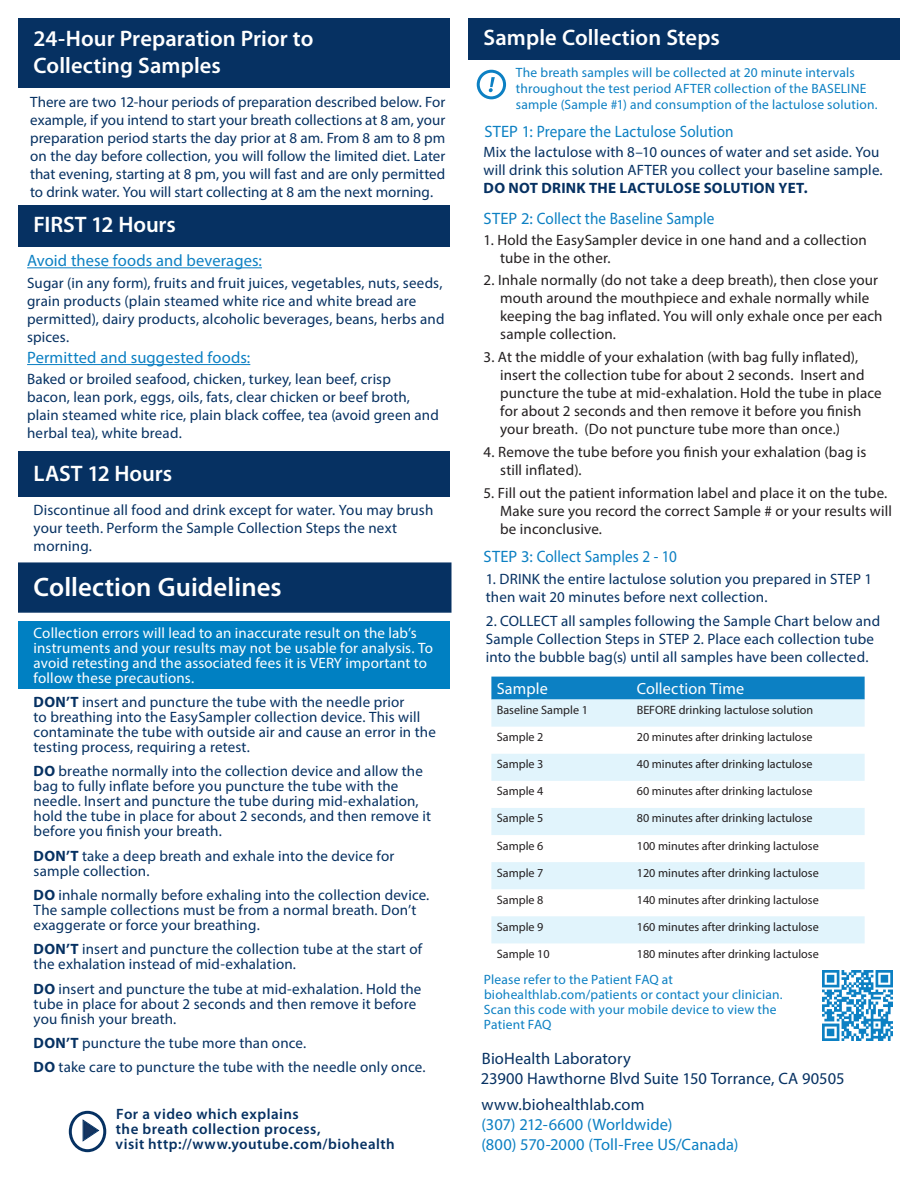
<style>
.page{position:relative;width:918px;height:1188px;background:#fff}
.page>*{position:absolute;margin:0;border:0;box-sizing:border-box;transform-origin:0 0}
.t1{font:600 26.85px "Myriad Pro";color:#fff}
.t2{font:600 22.5px/27px "Myriad Pro";color:#fff}
.t3{font:16.5px "Myriad Pro";letter-spacing:.01em;color:#0c80c3}
.t4{font:16.5px/26px "Myriad Pro";letter-spacing:.005em;color:#063162}
.t5{font:16.2px "Myriad Pro";letter-spacing:.01em;color:#fff}
.t6{font:15px/18px "Myriad Pro";letter-spacing:.01em;color:#063162}
.t7{font:15px/18px "Myriad Pro";letter-spacing:.01em;color:#231f20}
.t8{font:15px/15px "Myriad Pro";letter-spacing:.01em;color:#fff}
.t9{font:600 15px/15px "Myriad Pro";letter-spacing:.03em;color:#063162}
.t10{font:13.5px/16.2px "Myriad Pro";letter-spacing:.015em;color:#0c80c3}
.t11{font:12.15px "Myriad Pro";color:#231f20}
.s1{font-weight:700}
</style>
<div class="page">
<div style="left:18px;top:621px;width:432px;height:67px;background:#0080c2"></div>
<div style="left:18px;top:562px;width:434px;height:51px;background:#063162;border:2px solid #063162"></div>
<div style="left:468px;top:18px;width:432px;height:41px;background:#063162"></div>
<svg style="left:478px;top:71px;width:27px;height:27px"></svg>
<div style="left:477px;top:70px;width:29px;height:29px;border:3px solid #0c80c3;border-radius:50%"></div>
<svg style="left:489px;top:77px;width:6px;height:15px"></svg>
<img style="left:823px;top:971px;width:70px;height:70px">
<div style="left:491px;top:677px;width:374px;height:23px;background:#0c80c3"></div>
<svg style="left:491px;top:700px;width:374px;height:243px;fill:#e1f4fc"></svg>
<div style="left:18px;top:18px;width:432px;height:69px;background:#063162"></div>
<div style="left:18px;top:205px;width:432px;height:41px;background:#063162"></div>
<div style="left:18px;top:451px;width:432px;height:45px;background:#063162"></div>
<svg style="left:70px;top:1112px;width:35px;height:39px"></svg>
<div style="left:69px;top:1111px;width:37px;height:41px;border:3px solid #063162;border-radius:50%"></div>
<svg style="left:82px;top:1119px;width:18px;height:23px"></svg>
<hr style="left:27px;top:267px;width:235px;height:1px;background:#0c80c3">
<hr style="left:27px;top:364px;width:223px;height:1px;background:#0c80c3">
<p class="t2" style="left:34px;top:25px;width:281px">24-Hour Preparation Prior to<br>Collecting Samples</p>
<p class="t6" style="left:30px;top:92px;width:417px;text-align:justify">There are two 12-hour periods of preparation described below. For example, if you intend to start your breath collections at 8 am, your preparation period starts the day prior at 8 am. From 8 am to 8 pm on the day before collection, you will follow the limited diet. Later that evening, starting at 8 pm, you will fast and are only permitted to drink water. You will start collecting at 8 am the next morning.</p>
<p class="t2" style="left:34px;top:212px;width:144px">FIRST 12 Hours</p>
<p class="t3" style="left:27px;top:250px;width:236px">Avoid these foods and beverages:</p>
<p class="t6" style="left:27px;top:273px;width:419px">Sugar (in any form), fruits and fruit juices, vegetables, nuts, seeds, grain products (plain steamed white rice and white bread are permitted), dairy products, alcoholic beverages, beans, herbs and spices.</p>
<p class="t3" style="left:27px;top:347px;width:225px">Permitted and suggested foods:</p>
<p class="t6" style="left:27px;top:370px;width:413px">Baked or broiled seafood, chicken, turkey, lean beef, crisp<br>bacon, lean pork, eggs, oils, fats, clear chicken or beef broth, plain steamed white rice, plain black coffee, tea (avoid green and herbal tea), white bread.</p>
<p class="t2" style="left:34px;top:460px;width:140px">LAST 12 Hours</p>
<p class="t6" style="left:34px;top:501px;width:401px">Discontinue all food and drink except for water. You may brush your teeth. Perform the Sample Collection Steps the next morning.</p>
<p class="t1" style="left:34px;top:572px;width:250px">Collection Guidelines</p>
<p class="t8" style="left:34px;top:625px;width:401px">Collection errors will lead to an inaccurate result on the lab’s instruments and your results may not be usable for analysis. To avoid retesting and the associated fees it is VERY important to follow these precautions.</p>
<p class="t6" style="left:34px;top:694px;width:404px;line-height:15px"><span class="s1">DON’T</span> insert and puncture the tube with the needle prior<br>to breathing into the EasySampler collection device. This will contaminate the tube with outside air and cause an error in the testing process, requiring a retest.</p>
<p class="t6" style="left:34px;top:764px;width:399px;line-height:15px"><span class="s1">DO</span> breathe normally into the collection device and allow the bag to fully inflate before you puncture the tube with the needle. Insert and puncture the tube during mid-exhalation, hold the tube in place for about 2 seconds, and then remove it before you finish your breath.</p>
<p class="t6" style="left:34px;top:848px;width:362px;line-height:15px"><span class="s1">DON’T</span> take a deep breath and exhale into the device for sample collection.</p>
<p class="t6" style="left:34px;top:887px;width:397px;line-height:15px"><span class="s1">DO</span> inhale normally before exhaling into the collection device.<br>The sample collections must be from a normal breath. Don’t exaggerate or force your breathing.</p>
<p class="t6" style="left:34px;top:942px;width:390px;line-height:15px"><span class="s1">DON’T</span> insert and puncture the collection tube at the start of the exhalation instead of mid-exhalation.</p>
<p class="t6" style="left:34px;top:981px;width:389px;line-height:15px"><span class="s1">DO</span> insert and puncture the tube at mid-exhalation. Hold the tube in place for about 2 seconds and then remove it before you finish your breath.</p>
<p class="t6" style="left:34px;top:1034px;width:274px"><span class="s1">DON’T</span> puncture the tube more than once.</p>
<p class="t6" style="left:34px;top:1058px;width:393px"><span class="s1">DO</span> take care to puncture the tube with the needle only once.</p>
<p class="t9" style="left:116px;top:1106px;width:281px">For a video which explains<br>the breath collection process,<br>visit http://www.youtube.com/biohealth</p>
<p class="t2" style="left:484px;top:25px;width:238px">Sample Collection Steps</p>
<p class="t10" style="left:516px;top:64px;width:363px">The breath samples will be collected at 20 minute intervals throughout the test period AFTER collection of the BASELINE sample (Sample #1) and consumption of the lactulose solution.</p>
<p class="t3" style="left:484px;top:121px;width:251px">STEP 1: Prepare the Lactulose Solution</p>
<p class="t6" style="left:484px;top:143px;width:401px">Mix the lactulose with 8–10 ounces of water and set aside. You will drink this solution AFTER you collect your baseline sample.<br><span class="s1">DO NOT DRINK THE LACTULOSE SOLUTION YET.</span></p>
<p class="t3" style="left:484px;top:208px;width:232px">STEP 2: Collect the Baseline Sample</p>
<p class="t7" style="left:500px;top:230px;width:368px;text-indent:-16px">1. Hold the EasySampler device in one hand and a collection tube in the other.</p>
<p class="t7" style="left:500px;top:271px;width:384px;text-indent:-16px">2. Inhale normally (do not take a deep breath), then close your mouth around the mouthpiece and exhale normally while keeping the bag inflated. You will only exhale once per each sample collection.</p>
<p class="t7" style="left:500px;top:348px;width:383px;text-indent:-16px">3. At the middle of your exhalation (with bag fully inflated), insert the collection tube for about 2 seconds. Insert and puncture the tube at mid-exhalation. Hold the tube in place for about 2 seconds and then remove it before you finish your breath. (Do not puncture tube more than once.)</p>
<p class="t7" style="left:500px;top:443px;width:368px;text-indent:-16px">4. Remove the tube before you finish your exhalation (bag is still inflated).</p>
<p class="t7" style="left:500px;top:484px;width:393px;text-indent:-16px">5. Fill out the patient information label and place it on the tube.<br>Make sure you record the correct Sample # or your results will be inconclusive.</p>
<p class="t3" style="left:484px;top:546px;width:195px">STEP 3: Collect Samples 2 - 10</p>
<p class="t6" style="left:486px;top:569px;width:388px">1. DRINK the entire lactulose solution you prepared in STEP 1 then wait 20 minutes before next collection.</p>
<p class="t6" style="left:486px;top:611px;width:396px">2. COLLECT all samples following the Sample Chart below and<br>Sample Collection Steps in STEP 2. Place each collection tube into the bubble bag(s) until all samples have been collected.</p>
<p class="t5" style="left:497px;top:679px;width:53px">Sample</p>
<p class="t5" style="left:637px;top:679px;width:109px">Collection Time</p>
<p class="t11" style="left:497px;top:702px;width:93px">Baseline Sample 1</p>
<p class="t11" style="left:637px;top:702px;width:178px">BEFORE drinking lactulose solution</p>
<p class="t11" style="left:497px;top:730px;width:48px">Sample 2</p>
<p class="t11" style="left:637px;top:730px;width:177px">20 minutes after drinking lactulose</p>
<p class="t11" style="left:497px;top:757px;width:48px">Sample 3</p>
<p class="t11" style="left:637px;top:757px;width:177px">40 minutes after drinking lactulose</p>
<p class="t11" style="left:497px;top:784px;width:48px">Sample 4</p>
<p class="t11" style="left:637px;top:784px;width:177px">60 minutes after drinking lactulose</p>
<p class="t11" style="left:497px;top:811px;width:48px">Sample 5</p>
<p class="t11" style="left:637px;top:811px;width:177px">80 minutes after drinking lactulose</p>
<p class="t11" style="left:497px;top:838px;width:48px">Sample 6</p>
<p class="t11" style="left:637px;top:838px;width:184px">100 minutes after drinking lactulose</p>
<p class="t11" style="left:497px;top:865px;width:48px">Sample 7</p>
<p class="t11" style="left:637px;top:865px;width:184px">120 minutes after drinking lactulose</p>
<p class="t11" style="left:497px;top:892px;width:48px">Sample 8</p>
<p class="t11" style="left:637px;top:892px;width:184px">140 minutes after drinking lactulose</p>
<p class="t11" style="left:497px;top:919px;width:48px">Sample 9</p>
<p class="t11" style="left:637px;top:919px;width:184px">160 minutes after drinking lactulose</p>
<p class="t11" style="left:497px;top:946px;width:54px">Sample 10</p>
<p class="t11" style="left:637px;top:946px;width:184px">180 minutes after drinking lactulose</p>
<p class="t10" style="left:484px;top:971px;width:191px">Please refer to the Patient FAQ at</p>
<p class="t10" style="left:484px;top:987px;width:300px;line-height:15px">biohealthlab.com/patients or contact your clinician.<br>Scan this code with your mobile device to view the<br>Patient FAQ</p>
<p class="t4" style="left:482px;top:1045px;width:150px">BioHealth Laboratory</p>
<p class="t4" style="left:481px;top:1065px;width:365px">23900 Hawthorne Blvd Suite 150 Torrance, CA 90505 www.biohealthlab.com</p>
<p class="t3" style="left:481px;top:1114px;width:192px">(307) 212-6600 (Worldwide)</p>
<p class="t3" style="left:481px;top:1134px;width:258px">(800) 570-2000 (Toll-Free US/Canada)</p>
</div>
